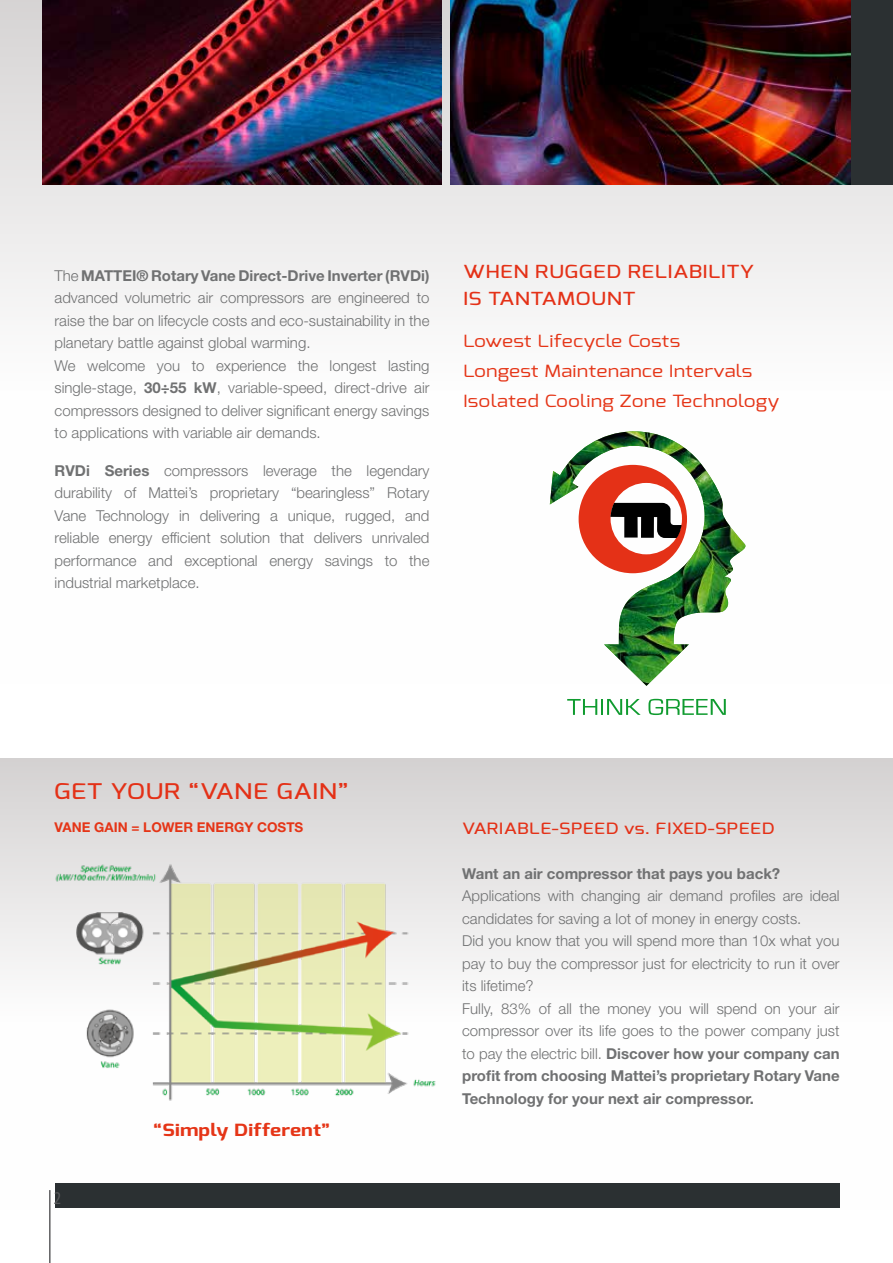
<style>
.page{position:relative;width:893px;height:1263px;background:#fff}
.page>*{position:absolute;margin:0;border:0;box-sizing:border-box;transform-origin:0 0}
.t1{font:500 21.6px "Exo";letter-spacing:.02em;color:#e43117;scale:1.25 1}
.t2{font:500 18px/27px "Exo";letter-spacing:.02em;color:#e43117;scale:1.25 1}
.t3{font:condensed 18px "Myriad Pro";color:#58585a}
.t4{font:16.8px/30px "Exo";letter-spacing:.01em;color:#e53517;scale:1.25 1}
.t5{font:700 16.8px "Exo";letter-spacing:.01em;color:#e53517;scale:1.25 1}
.t6{font:500 15.6px "Exo";letter-spacing:.02em;color:#e43117;scale:1.25 1}
.t7{font:300 15px/22.5px "Helvetica Neue LT Std";color:#707172}
.t8{font:700 15px "Helvetica Neue LT Std";color:#707172}
.t9{font:700 13.5px "Helvetica Neue LT Std";color:#e53517}
.s1{font-weight:700}
</style>
<div class="page">
<div style="left:0;top:0;width:893px;height:684px;background:linear-gradient(to bottom,#d0cdce,#fff)"></div>
<div style="left:459px;top:0;width:434px;height:185px;background:#2b3032"></div>
<img style="left:451px;top:0;width:399px;height:185px">
<img style="left:43px;top:0;width:399px;height:185px">
<div style="left:0;top:758px;width:893px;height:451px;background:linear-gradient(to bottom,#dbd9d9,#fff)"></div>
<div style="left:55px;top:1183px;width:785px;height:24px;background:#2b3032"></div>
<hr style="left:49px;top:1190px;width:1px;height:73px;background:#58585a">
<svg style="left:567px;top:699px;width:74px;height:16px"></svg>
<svg style="left:648px;top:699px;width:78px;height:16px"></svg>
<img style="left:550px;top:431px;width:195px;height:255px">
<svg style="left:579px;top:465px;width:108px;height:108px"></svg>
<img style="left:37px;top:834px;width:419px;height:271px">
<p class="t7" style="left:55px;top:264px;width:376px">The <span class="s1">MATTEI® Rotary Vane Direct-Drive Inverter (RVDi) </span>advanced volumetric air compressors are engineered to raise the bar on lifecycle costs and eco-sustainability in the planetary battle against global warming.<br>We welcome you to experience the longest lasting single-stage, <span class="s1">30÷55 kW</span>, variable-speed, direct-drive air compressors designed to deliver significant energy savings to applications with variable air demands.</p>
<p class="t7" style="left:55px;top:459px;width:376px;text-align:justify"><span class="s1">RVDi Series</span> compressors leverage the legendary durability of Mattei’s proprietary “bearingless” Rotary Vane Technology in delivering a unique, rugged, and reliable energy efficient solution that delivers unrivaled performance and exceptional energy savings to the industrial marketplace.</p>
<p class="t2" style="left:463px;top:258px;width:234px">WHEN RUGGED RELIABILITY<br>IS TANTAMOUNT</p>
<p class="t4" style="left:463px;top:326px;width:254px">Lowest Lifecycle Costs<br>Longest Maintenance Intervals<br>Isolated Cooling Zone Technology</p>
<h1 class="t1" style="left:54px;top:777px;width:237px">GET YOUR “VANE GAIN”</h1>
<p class="t9" style="left:55px;top:819px;width:250px">VANE GAIN = LOWER ENERGY COSTS</p>
<p class="t3" style="left:54px;top:1187px;width:8px">2</p>
<p class="t5" style="left:153px;top:1119px;width:143px">“Simply Different”</p>
<p class="t6" style="left:462px;top:818px;width:251px">VARIABLE-SPEED vs. FIXED-SPEED</p>
<p class="t8" style="left:462px;top:864px;width:320px">Want an air compressor that pays you back?</p>
<p class="t7" style="left:462px;top:884px;width:379px">Applications with changing air demand profiles are ideal candidates for saving a lot of money in energy costs.<br>Did you know that you will spend more than 10x what you pay to buy the compressor just for electricity to run it over its lifetime?<br>Fully, 83% of all the money you will spend on your air compressor over its life goes to the power company just to pay the electric bill. <span class="s1">Discover how your company can profit from choosing Mattei’s proprietary Rotary Vane Technology for your next air compressor.</span></p>
</div>
